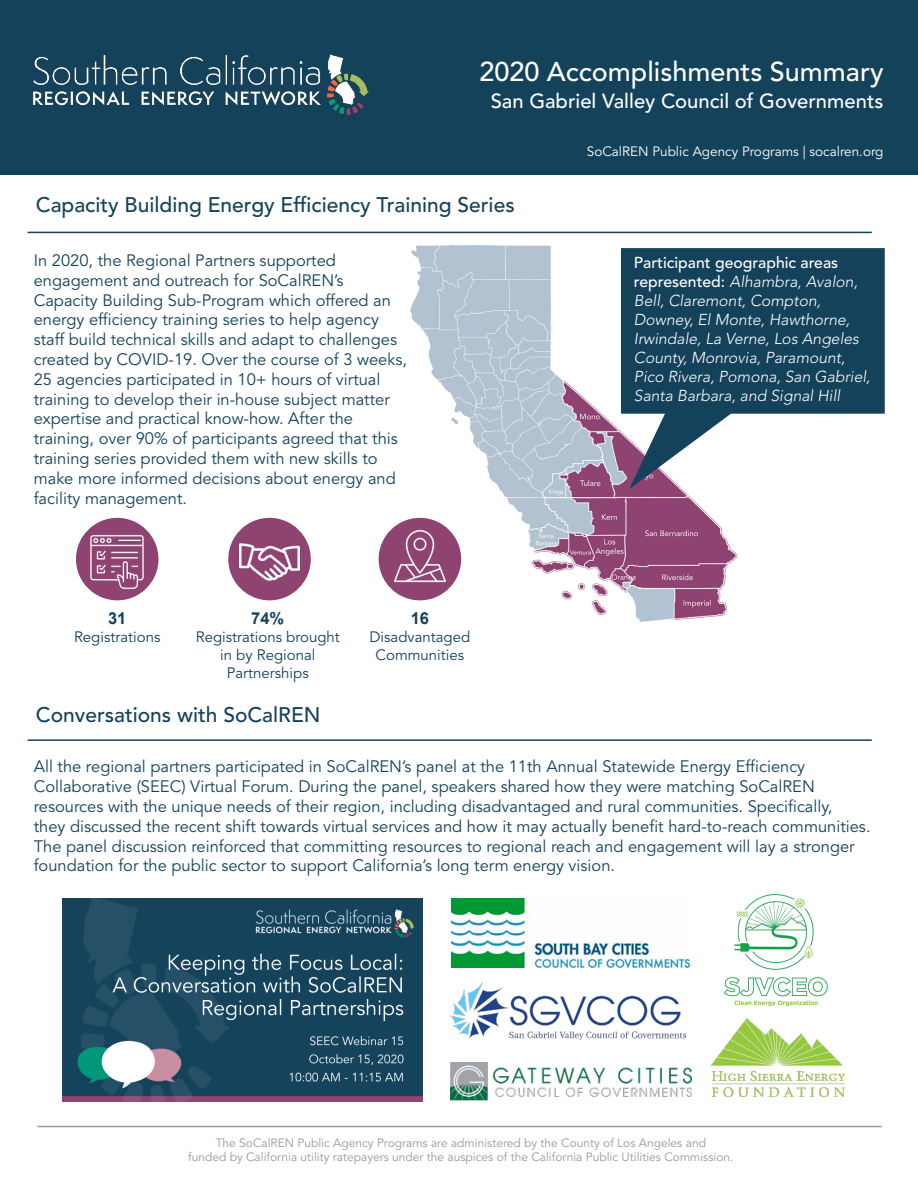
<style>
.page{position:relative;width:918px;height:1188px;background:#fff}
.page>*{position:absolute;margin:0;border:0;box-sizing:border-box;transform-origin:0 0}
.t1{font:500 27px "Avenir LT Std";color:#fff}
.t2{font:500 21px "Avenir LT Std";color:#14425b}
.t3{font:500 20.25px "Avenir LT Std";color:#fff}
.t4{font:16.5px/19.8px "Avenir LT Std";color:#14425b}
.t5{font:700 16.5px "Arial";color:#14425b}
.t6{font:italic 300 15.75px/18.9px "Avenir LT Std";color:#fff}
.t7{font:500 15.75px "Avenir LT Std";color:#fff}
.t8{font:15px/18px "Avenir LT Std";color:#14425b;text-align:center}
.t9{font:13.5px "Avenir LT Std";color:#fff}
.t10{font:12px "Avenir LT Std";color:#989999}
.s1{font-weight:500;font-style:normal}
</style>
<div class="page">
<img style="left:63px;top:899px;width:360px;height:202px">
<img style="left:394px;top:245px;width:344px;height:377px">
<hr style="left:28px;top:739px;width:844px;height:2px;background:#14425b">
<div style="left:77px;top:519px;width:81px;height:81px;background:#8e4371;border-radius:50%"></div>
<div style="left:76px;top:518px;width:82px;height:82px;border:2px solid #8e4371;border-radius:50%"></div>
<div style="left:229px;top:519px;width:81px;height:81px;background:#8e4371;border-radius:50%"></div>
<div style="left:228px;top:518px;width:83px;height:82px;border:2px solid #8e4371;border-radius:50%"></div>
<div style="left:379px;top:519px;width:81px;height:81px;background:#8e4371;border-radius:50%"></div>
<div style="left:379px;top:518px;width:82px;height:82px;border:2px solid #8e4371;border-radius:50%"></div>
<hr style="left:37px;top:1126px;width:845px;height:1px;background:#999">
<div style="left:0;top:0;width:918px;height:174px;background:#14425b"></div>
<img style="left:34px;top:54px;width:335px;height:60px">
<hr style="left:28px;top:232px;width:844px;height:1px;background:#14425b">
<svg style="left:621px;top:248px;width:264px;height:241px;fill:#14425b"></svg>
<img style="left:450px;top:982px;width:235px;height:58px">
<img style="left:724px;top:894px;width:104px;height:125px">
<img style="left:450px;top:1062px;width:242px;height:38px">
<img style="left:452px;top:898px;width:240px;height:70px">
<img style="left:712px;top:1019px;width:133px;height:77px">
<img style="left:90px;top:535px;width:55px;height:55px">
<img style="left:240px;top:532px;width:59px;height:60px">
<img style="left:392px;top:528px;width:56px;height:55px">
<p class="t1" style="left:479px;top:56px;width:406px">2020 Accomplishments Summary</p>
<p class="t3" style="left:491px;top:89px;width:394px">San Gabriel Valley Council of Governments</p>
<p class="t9" style="left:587px;top:144px;width:298px">SoCalREN Public Agency Programs | socalren.org</p>
<p class="t2" style="left:36px;top:193px;width:480px">Capacity Building Energy Efficiency Training Series</p>
<p class="t4" style="left:34px;top:251px;width:304px">In 2020, the Regional Partners supported</p>
<p class="t4" style="left:34px;top:271px;width:311px">engagement and outreach for SoCalREN’s</p>
<p class="t4" style="left:34px;top:290px;width:375px">Capacity Building Sub-Program which offered an energy efficiency training series to help agency staff build technical skills and adapt to challenges created by COVID-19. Over the course of 3 weeks, 25 agencies participated in 10+ hours of virtual training to develop their in-house subject matter expertise and practical know-how. After the</p>
<p class="t4" style="left:34px;top:429px;width:366px">training, over 90% of participants agreed that this training series provided them with new skills to make more informed decisions about energy and facility management.</p>
<p class="t7" style="left:634px;top:254px;width:206px">Participant geographic areas</p>
<p class="t6" style="left:634px;top:273px;width:225px"><span class="s1">represented:</span> Alhambra, Avalon,<br>Bell, Claremont, Compton,</p>
<p class="t6" style="left:634px;top:310px;width:227px">Downey, El Monte, Hawthorne,<br>Irwindale, La Verne, Los Angeles<br>County, Monrovia, Paramount,</p>
<p class="t6" style="left:634px;top:367px;width:238px">Pico Rivera, Pomona, San Gabriel,<br>Santa Barbara, and Signal Hill</p>
<p class="t5" style="left:108px;top:606px;width:20px">31</p>
<p class="t8" style="left:74px;top:628px;width:88px">Registrations</p>
<p class="t5" style="left:251px;top:606px;width:35px">74%</p>
<p class="t8" style="left:196px;top:628px;width:146px">Registrations brought in by Regional</p>
<p class="t8" style="left:227px;top:664px;width:83px">Partnerships</p>
<p class="t2" style="left:36px;top:702px;width:286px">Conversations with SoCalREN</p>
<p class="t5" style="left:411px;top:606px;width:20px">16</p>
<p class="t8" style="left:369px;top:628px;width:102px">Disadvantaged</p>
<p class="t8" style="left:376px;top:646px;width:90px">Communities</p>
<p class="t4" style="left:34px;top:757px;width:773px">All the regional partners participated in SoCalREN’s panel at the 11th Annual Statewide Energy Efficiency</p>
<p class="t4" style="left:34px;top:777px;width:783px">Collaborative (SEEC) Virtual Forum. During the panel, speakers shared how they were matching SoCalREN</p>
<p class="t4" style="left:34px;top:797px;width:800px">resources with the unique needs of their region, including disadvantaged and rural communities. Specifically,</p>
<p class="t4" style="left:34px;top:817px;width:838px">they discussed the recent shift towards virtual services and how it may actually benefit hard-to-reach communities.<br>The panel discussion reinforced that committing resources to regional reach and engagement will lay a stronger foundation for the public sector to support California’s long term energy vision.</p>
<p class="t10" style="left:216px;top:1136px;width:492px">The SoCalREN Public Agency Programs are administered by the County of Los Angeles and</p>
<p class="t10" style="left:188px;top:1150px;width:547px">funded by California utility ratepayers under the auspices of the California Public Utilities Commission.</p>
</div>
